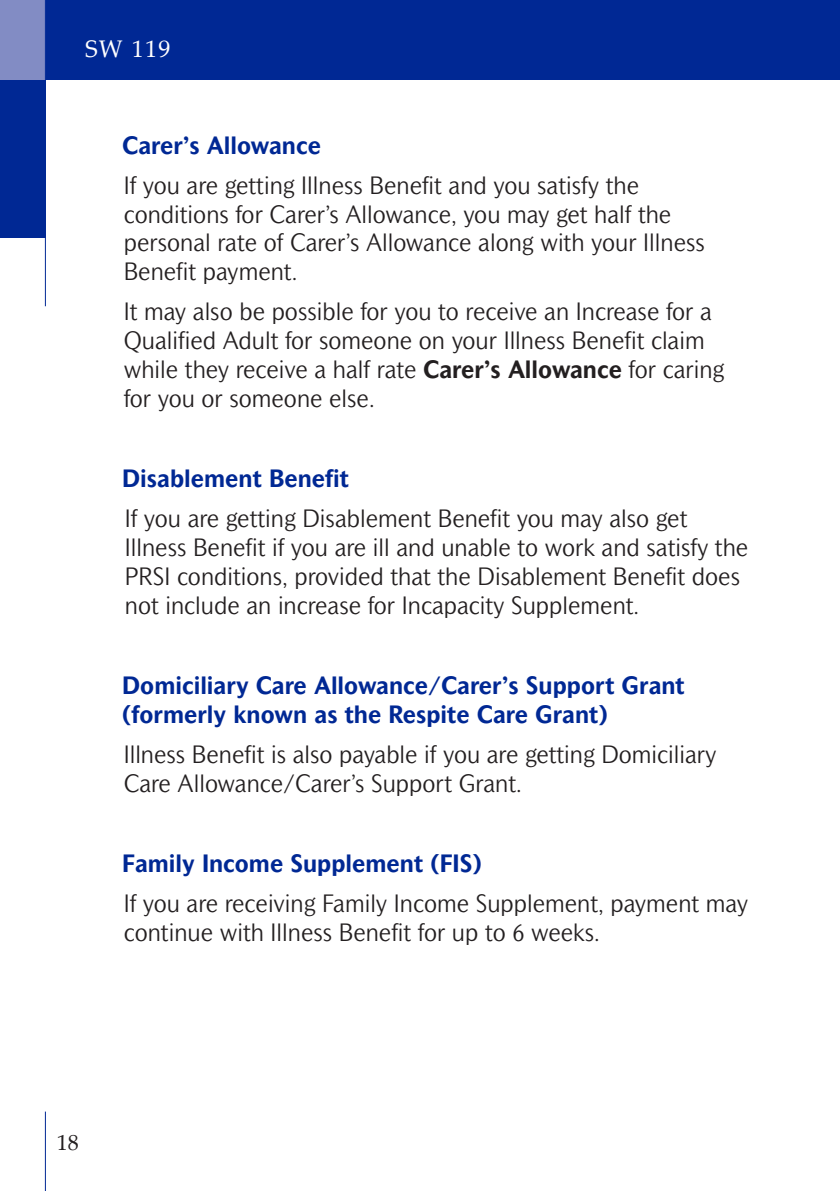
<style>
.page{position:relative;width:840px;height:1191px;background:#fff}
.page>*{position:absolute;margin:0;border:0;box-sizing:border-box;transform-origin:0 0}
.t1{font:300 24px/28.8px "Mahsuri Sans";color:#231f20}
.t2{font:700 24px/28.8px "Mahsuri Sans";color:#002894}
.t3{font:24px "Palatino Linotype";color:#fff}
.t4{font:22px "Palatino Linotype";color:#231f20}
.s1{font-weight:700}
</style>
<div class="page">
<div style="left:45px;top:0;width:794px;height:79px;background:#002894"></div>
<div style="left:0;top:79px;width:45px;height:159px;background:#002894"></div>
<hr style="left:45px;top:1111px;width:1px;height:80px;background:#002894">
<div style="left:0;top:0;width:45px;height:79px;background:#828cc4"></div>
<hr style="left:45px;top:0;width:1px;height:306px;background:#002894">
<p class="t3" style="left:85px;top:40px;width:87px">SW 119</p>
<p class="t2" style="left:122px;top:132px;width:200px">Carer’s Allowance</p>
<p class="t1" style="left:124px;top:173px;width:582px">If you are getting Illness Benefit and you satisfy the conditions for Carer’s Allowance, you may get half the personal rate of Carer’s Allowance along with your Illness Benefit payment.</p>
<p class="t1" style="left:124px;top:299px;width:601px">It may also be possible for you to receive an Increase for a Qualified Adult for someone on your Illness Benefit claim while they receive a half rate <span class="s1">Carer’s Allowance</span> for caring for you or someone else.</p>
<p class="t2" style="left:122px;top:466px;width:228px">Disablement Benefit</p>
<p class="t1" style="left:125px;top:506px;width:624px">If you are getting Disablement Benefit you may also get Illness Benefit if you are ill and unable to work and satisfy the PRSI conditions, provided that the Disablement Benefit does not include an increase for Incapacity Supplement.</p>
<p class="t2" style="left:122px;top:673px;width:563px">Domiciliary Care Allowance/Carer’s Support Grant (formerly known as the Respite Care Grant)</p>
<p class="t1" style="left:124px;top:742px;width:594px">Illness Benefit is also payable if you are getting Domiciliary<br>Care Allowance/Carer’s Support Grant.</p>
<p class="t2" style="left:122px;top:851px;width:361px">Family Income Supplement (FIS)</p>
<p class="t1" style="left:124px;top:891px;width:625px">If you are receiving Family Income Supplement, payment may continue with Illness Benefit for up to 6 weeks.</p>
<p class="t4" style="left:57px;top:1134px;width:23px">18</p>
</div>
